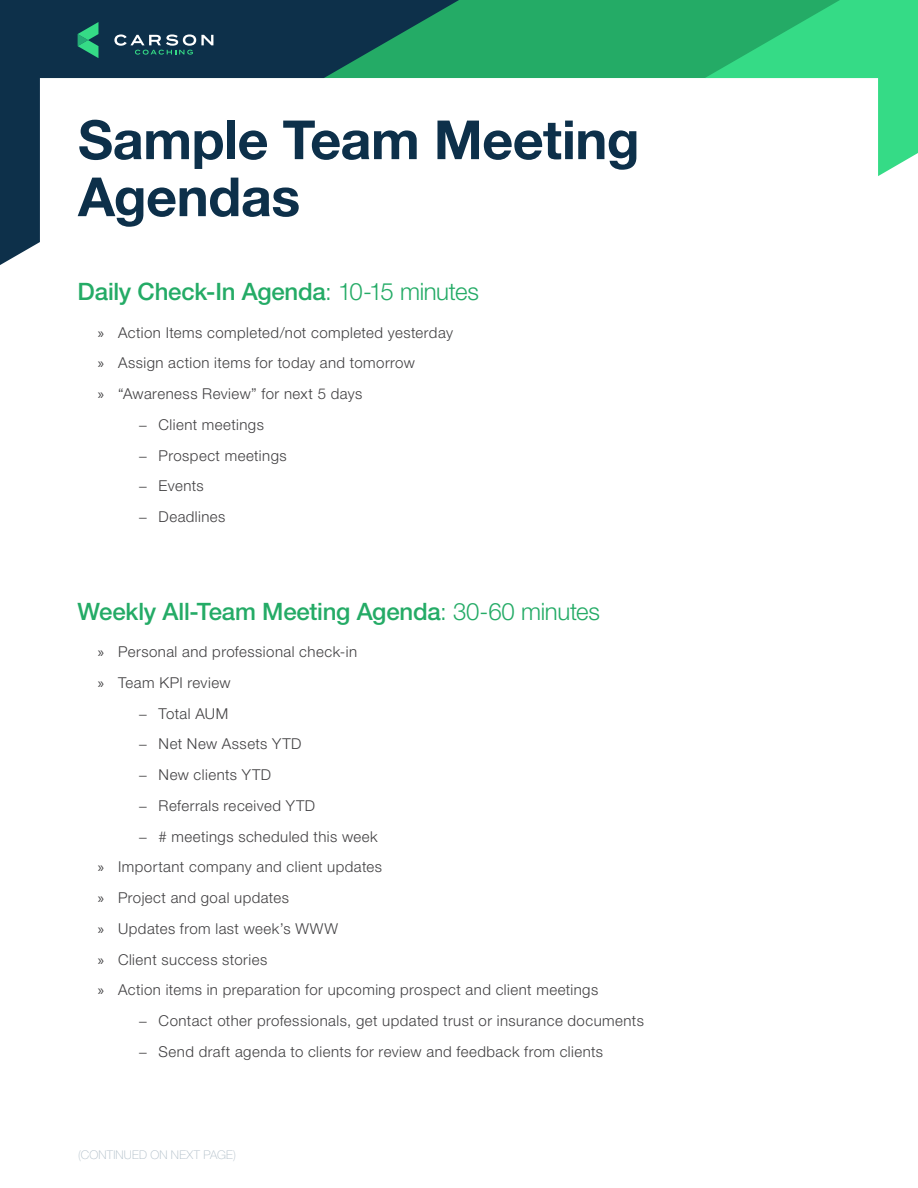
<style>
.page{position:relative;width:918px;height:1188px;background:#fff}
.page>*{position:absolute;margin:0;border:0;box-sizing:border-box;transform-origin:0 0}
.t1{font:700 54px/57px "Helvetica Neue LT Pro";letter-spacing:-.01em;color:#0d304a}
.t2{font:500 24px "Helvetica Neue LT Pro";letter-spacing:-.01em;color:#24ab66}
.t3{font:300 15px "Helvetica Neue LT Pro";letter-spacing:.03em;color:#414042}
.t4{font:100 12px "Helvetica Neue LT Pro";letter-spacing:.015em;color:#afbdc7}
.s1{font-weight:300}
.s2{font-family:"Myriad Pro";font-weight:400}
</style>
<div class="page">
<div style="left:459px;top:0;width:246px;height:78px;background:#24ab66"></div>
<svg style="left:705px;top:0;width:213px;height:176px"></svg>
<svg style="left:0;top:0;width:459px;height:265px"></svg>
<svg style="left:78px;top:22px;width:20px;height:36px"></svg>
<svg style="left:114px;top:34px;width:99px;height:21px;background:#3e6070"></svg>
<h1 class="t1" style="left:78px;top:110px;width:563px">Sample Team Meeting<br>Agendas</h1>
<h2 class="t2" style="left:78px;top:277px;width:403px">Daily Check-In Agenda<span class="s1">: 10-15 minutes</span></h2>
<p class="t3" style="left:98px;top:323px;width:357px"><span class="s2">»</span> Action Items completed/not completed yesterday</p>
<p class="t3" style="left:98px;top:354px;width:319px"><span class="s2">»</span> Assign action items for today and tomorrow</p>
<p class="t3" style="left:98px;top:385px;width:266px"><span class="s2">»</span> “Awareness Review” for next 5 days</p>
<p class="t3" style="left:138px;top:415px;width:127px">− Client meetings</p>
<p class="t3" style="left:138px;top:446px;width:150px">− Prospect meetings</p>
<p class="t3" style="left:138px;top:477px;width:67px">− Events</p>
<p class="t3" style="left:138px;top:508px;width:89px">− Deadlines</p>
<h2 class="t2" style="left:78px;top:597px;width:524px">Weekly All-Team Meeting Agenda<span class="s1">: 30-60 minutes</span></h2>
<p class="t3" style="left:98px;top:643px;width:261px"><span class="s2">»</span> Personal and professional check-in</p>
<p class="t3" style="left:98px;top:673px;width:134px"><span class="s2">»</span> Team KPI review</p>
<p class="t3" style="left:138px;top:704px;width:91px">− Total AUM</p>
<p class="t3" style="left:138px;top:735px;width:165px">− Net New Assets YTD</p>
<p class="t3" style="left:138px;top:766px;width:134px">− New clients YTD</p>
<p class="t3" style="left:138px;top:796px;width:178px">− Referrals received YTD</p>
<p class="t3" style="left:138px;top:827px;width:241px">− # meetings scheduled this week</p>
<p class="t3" style="left:98px;top:858px;width:286px"><span class="s2">»</span> Important company and client updates</p>
<p class="t3" style="left:98px;top:889px;width:193px"><span class="s2">»</span> Project and goal updates</p>
<p class="t3" style="left:98px;top:919px;width:242px"><span class="s2">»</span> Updates from last week’s WWW</p>
<p class="t3" style="left:98px;top:950px;width:171px"><span class="s2">»</span> Client success stories</p>
<p class="t3" style="left:98px;top:981px;width:502px"><span class="s2">»</span> Action items in preparation for upcoming prospect and client meetings</p>
<p class="t3" style="left:138px;top:1012px;width:507px">− Contact other professionals, get updated trust or insurance documents</p>
<p class="t3" style="left:138px;top:1042px;width:466px">− Send draft agenda to clients for review and feedback from clients</p>
<p class="t4" style="left:78px;top:1148px;width:160px">(CONTINUED ON NEXT PAGE)</p>
</div>
